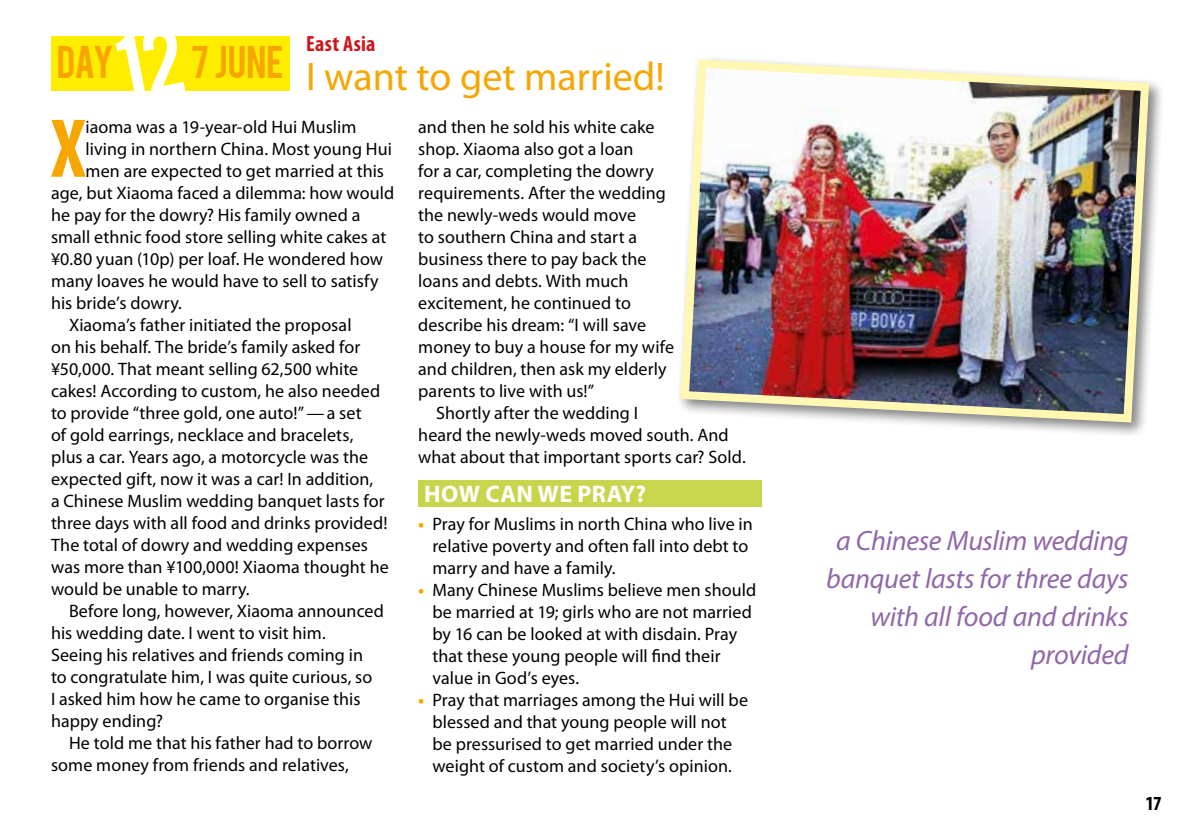
<style>
.page{position:relative;width:1191px;height:840px;background:#fff}
.page>*{position:absolute;margin:0;border:0;box-sizing:border-box;transform-origin:0 0}
.t1{font:700 condensed 84.2px "Myriad Pro";color:#f7a600}
.t2{font:40px "Myriad Pro";color:#f7a600}
.t3{font:36px "Bebas";color:#f7a600}
.t4{font:italic 28px/38px "Myriad Pro";letter-spacing:-.01em;color:#9067a9;text-align:right}
.t5{font:700 24px "Myriad Pro";letter-spacing:.02em;color:#fff}
.t6{font:700 condensed 22px "Myriad Pro";letter-spacing:.015em;color:#cd171a}
.t7{font:700 condensed 20px "Myriad Pro";color:#000}
.t8{font:18px/22px "Myriad Pro";letter-spacing:.005em;color:#000}
.s1{font-weight:700;color:#f7a600}
</style>
<div class="page">
<div style="left:51px;top:36px;width:238px;height:54px;background:#ffed00"></div>
<div style="left:418px;top:480px;width:343px;height:26px;background:#c7d64c"></div>
<div style="left:676px;top:55px;width:489px;height:383px;background:#000;opacity:.5"></div>
<img style="left:676px;top:55px;width:477px;height:371px">
<svg style="left:114px;top:90px;width:72px;height:1px"></svg>
<h3 class="t3" style="left:57px;top:36px;width:59px">DAY</h3>
<h3 class="t3" style="left:191px;top:36px;width:94px">7 JUNE</h3>
<p class="t6" style="left:306px;top:29px;width:71px">East Asia</p>
<h2 class="t2" style="left:306px;top:52px;width:360px">I want to get married!</h2>
<h1 class="t1" style="left:51px;top:96px;width:36px">X</h1>
<p class="t8" style="left:86px;top:115px;width:272px">iaoma was a 19-year-old Hui Muslim</p>
<p class="t8" style="left:86px;top:137px;width:308px">living in northern China. Most young Hui</p>
<p class="t8" style="left:86px;top:159px;width:300px">men are expected to get married at this</p>
<p class="t8" style="left:51px;top:181px;width:345px">age, but Xiaoma faced a dilemma: how would</p>
<p class="t8" style="left:51px;top:203px;width:311px">he pay for the dowry? His family owned a</p>
<p class="t8" style="left:51px;top:225px;width:337px">small ethnic food store selling white cakes at</p>
<p class="t8" style="left:51px;top:247px;width:333px">¥0.80 yuan (10p) per loaf. He wondered how</p>
<p class="t8" style="left:51px;top:269px;width:329px">many loaves he would have to sell to satisfy</p>
<p class="t8" style="left:51px;top:291px;width:132px">his bride’s dowry.</p>
<p class="t8" style="left:69px;top:313px;width:284px">Xiaoma’s father initiated the proposal</p>
<p class="t8" style="left:51px;top:335px;width:311px">on his behalf. The bride’s family asked for</p>
<p class="t8" style="left:51px;top:357px;width:309px">¥50,000. That meant selling 62,500 white</p>
<p class="t8" style="left:51px;top:379px;width:331px">cakes! According to custom, he also needed</p>
<p class="t8" style="left:51px;top:401px;width:312px">to provide “three gold, one auto!”—a set</p>
<p class="t8" style="left:51px;top:423px;width:304px">of gold earrings, necklace and bracelets,</p>
<p class="t8" style="left:51px;top:445px;width:319px">plus a car. Years ago, a motorcycle was the</p>
<p class="t8" style="left:51px;top:467px;width:324px">expected gift, now it was a car! In addition,</p>
<p class="t8" style="left:51px;top:489px;width:335px">a Chinese Muslim wedding banquet lasts for</p>
<p class="t8" style="left:51px;top:511px;width:338px">three days with all food and drinks provided!</p>
<p class="t8" style="left:51px;top:533px;width:318px">The total of dowry and wedding expenses</p>
<p class="t8" style="left:51px;top:555px;width:339px">was more than ¥100,000! Xiaoma thought he</p>
<p class="t8" style="left:51px;top:577px;width:200px">would be unable to marry.</p>
<p class="t8" style="left:69px;top:599px;width:316px">Before long, however, Xiaoma announced</p>
<p class="t8" style="left:51px;top:621px;width:276px">his wedding date. I went to visit him.</p>
<p class="t8" style="left:51px;top:643px;width:313px">Seeing his relatives and friends coming in</p>
<p class="t8" style="left:51px;top:665px;width:323px">to congratulate him, I was quite curious, so</p>
<p class="t8" style="left:51px;top:687px;width:311px">I asked him how he came to organise this</p>
<p class="t8" style="left:51px;top:709px;width:114px">happy ending?</p>
<p class="t8" style="left:69px;top:731px;width:305px">He told me that his father had to borrow</p>
<p class="t8" style="left:51px;top:753px;width:299px">some money from friends and relatives,</p>
<p class="t8" style="left:418px;top:115px;width:238px">and then he sold his white cake</p>
<p class="t8" style="left:418px;top:137px;width:217px">shop. Xiaoma also got a loan</p>
<p class="t8" style="left:418px;top:159px;width:237px">for a car, completing the dowry</p>
<p class="t8" style="left:418px;top:181px;width:249px">requirements. After the wedding</p>
<p class="t8" style="left:418px;top:203px;width:219px">the newly-weds would move</p>
<p class="t8" style="left:418px;top:225px;width:220px">to southern China and start a</p>
<p class="t8" style="left:418px;top:247px;width:230px">business there to pay back the</p>
<p class="t8" style="left:418px;top:269px;width:212px">loans and debts. With much</p>
<p class="t8" style="left:418px;top:291px;width:214px">excitement, he continued to</p>
<p class="t8" style="left:418px;top:313px;width:229px">describe his dream: “I will save</p>
<p class="t8" style="left:418px;top:335px;width:257px">money to buy a house for my wife</p>
<p class="t8" style="left:418px;top:357px;width:250px">and children, then ask my elderly</p>
<p class="t8" style="left:418px;top:379px;width:178px">parents to live with us!”</p>
<p class="t8" style="left:436px;top:401px;width:203px">Shortly after the wedding I</p>
<p class="t8" style="left:418px;top:423px;width:312px">heard the newly-weds moved south. And</p>
<p class="t8" style="left:418px;top:445px;width:329px">what about that important sports car? Sold.</p>
<h3 class="t5" style="left:424px;top:478px;width:224px">HOW CAN WE PRAY?</h3>
<p class="t8" style="left:432px;top:512px;width:322px;text-indent:-14px"><span class="s1">•</span> Pray for Muslims in north China who live in relative poverty and often fall into debt to marry and have a family.</p>
<p class="t8" style="left:432px;top:578px;width:325px;text-indent:-14px"><span class="s1">•</span> Many Chinese Muslims believe men should be married at 19; girls who are not married by 16 can be looked at with disdain. Pray that these young people will find their value in God’s eyes.</p>
<p class="t8" style="left:418px;top:688px;width:331px;text-align:center"><span class="s1">•</span> Pray that marriages among the Hui will be blessed and that young people will not<br>be pressurised to get married under the weight of custom and society’s opinion.</p>
<h3 class="t4" style="left:826px;top:521px;width:304px">a Chinese Muslim wedding banquet lasts for three days with all food and drinks provided</h3>
<p class="t7" style="left:1145px;top:790px;width:18px">17</p>
</div>
